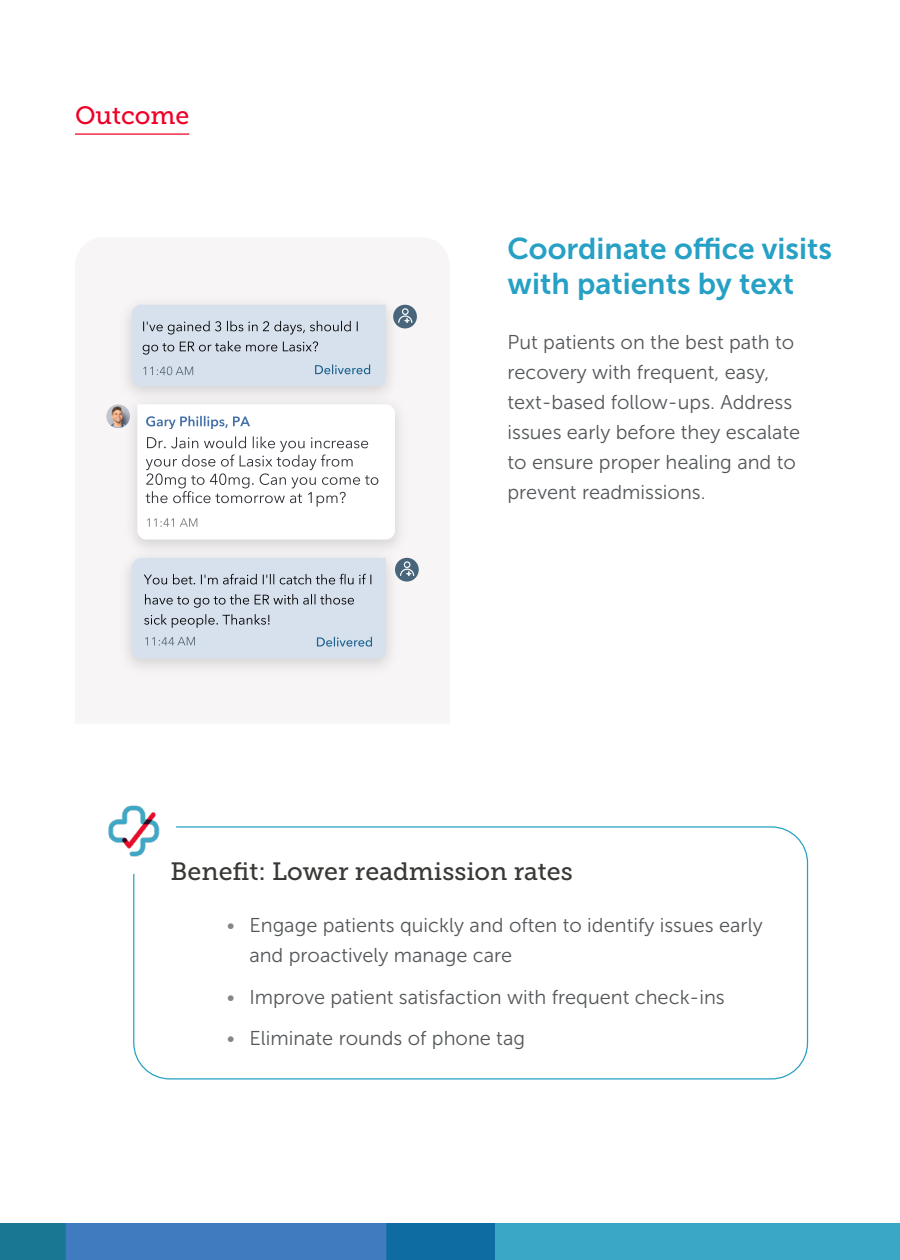
<style>
.page{position:relative;width:900px;height:1260px;background:#fff}
.page>*{position:absolute;margin:0;border:0;box-sizing:border-box;transform-origin:0 0}
.t1{font:30px/35px "Museo Sans 700";color:#26a0c4}
.body{font:25px "Museo Slab 500";color:#383935}
.t2{font:25px "Museo Slab 500";color:#ef0027}
.t3{font:20px/30px "Museo Sans 300";color:#54575a}
.s1{color:#848588}
</style>
<div class="page">
<img style="left:0;top:1224px;width:900px;height:36px">
<img style="left:108px;top:805px;width:52px;height:52px">
<hr style="left:75px;top:133px;width:114px;height:2px;background:#ef0027">
<svg style="left:137px;top:404px;width:258px;height:136px"></svg>
<div style="left:395px;top:558px;width:24px;height:24px;background:#49657b;border-radius:12px"></div>
<svg style="left:400px;top:561px;width:14px;height:15px"></svg>
<div style="left:393px;top:305px;width:24px;height:23px;background:#49657b;border-radius:12px"></div>
<svg style="left:398px;top:308px;width:14px;height:15px"></svg>
<img style="left:106px;top:404px;width:24px;height:24px;border-radius:11px">
<svg style="left:132px;top:558px;width:254px;height:100px"></svg>
<svg style="left:132px;top:305px;width:254px;height:81px"></svg>
<p class="t2" style="left:75px;top:102px;width:116px">Outcome</p>
<p class="t1" style="left:508px;top:231px;width:326px">Coordinate office visits with patients by text</p>
<p class="t3" style="left:508px;top:327px;width:294px">Put patients on the best path to recovery with frequent, easy, text-based follow-ups. Address issues early before they escalate to ensure proper healing and to prevent readmissions.</p>
<p class="body" style="left:171px;top:857px;width:404px">Benefit: Lower readmission rates</p>
<p class="t3" style="left:249px;top:911px;width:515px;text-indent:-22px"><span class="s1">•</span> Engage patients quickly and often to identify issues early and proactively manage care</p>
<p class="t3" style="left:227px;top:982px;width:499px"><span class="s1">•</span> Improve patient satisfaction with frequent check-ins</p>
<p class="t3" style="left:227px;top:1023px;width:300px"><span class="s1">•</span> Eliminate rounds of phone tag</p>
</div>
